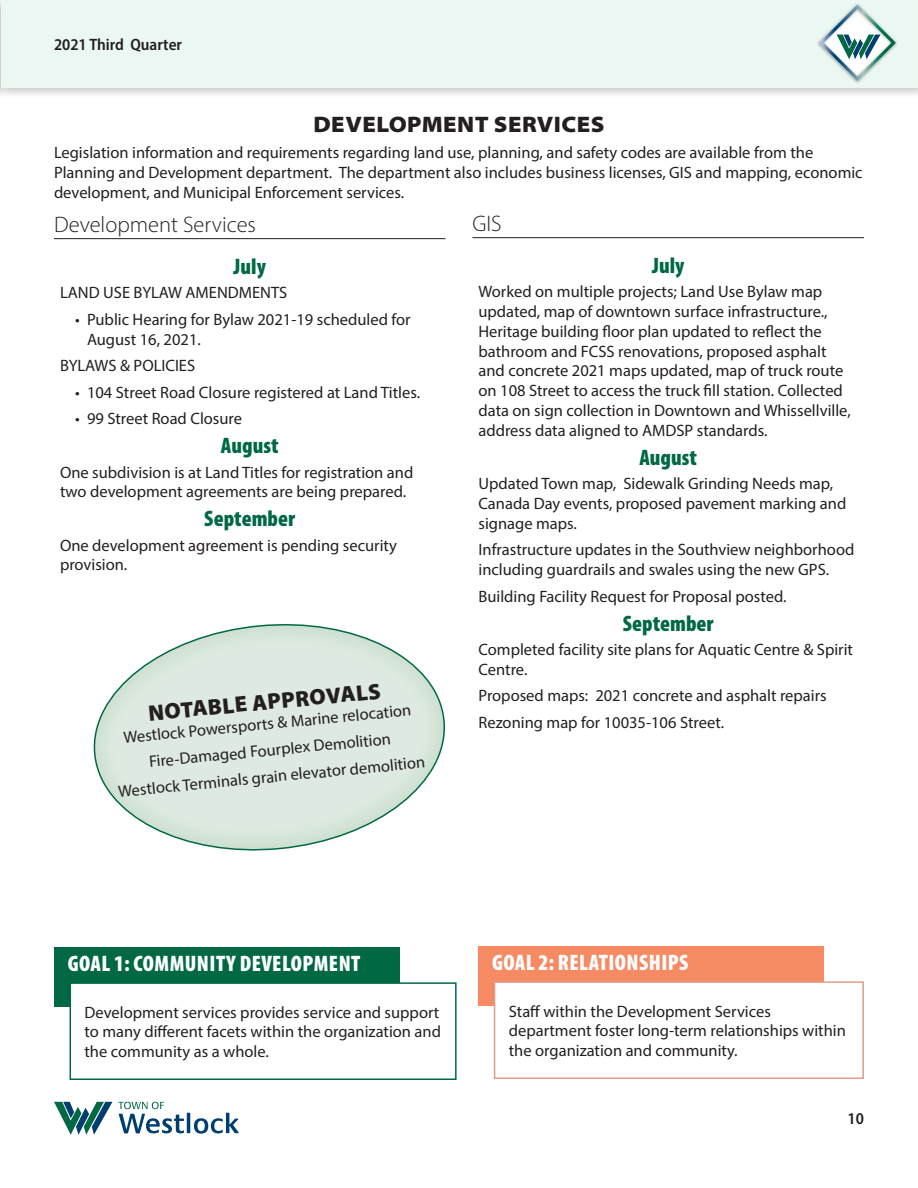
<style>
.page{position:relative;width:918px;height:1188px;background:#fff}
.page>*{position:absolute;margin:0;border:0;box-sizing:border-box;transform-origin:0 0}
.body{font:900 condensed 22.5px "Myriad Pro";letter-spacing:.02em;color:#fff}
.column_header{font:900 condensed 22.5px "Myriad Pro";color:#006944}
.span_all_left_rule_b{font:300 22.5px "Myriad Pro";color:#231f20}
.Section_header{font:900 semi-expanded 22.5px "Myriad Pro";letter-spacing:.02em;color:#231f20}
.body-2{font:900 22.5px "Myriad Pro";color:#231f20}
.body-3{font:16.5px/19.8px "Myriad Pro";color:#231f20}
.t1{font:600 semi-condensed 16.5px "Myriad Pro";color:#231f20}
</style>
<div class="page">
<hr style="left:187px;top:1113px;width:3px;height:20px;background:#003e6f">
<svg style="left:194px;top:1113px;width:45px;height:21px"></svg>
<svg style="left:54px;top:1102px;width:130px;height:33px"></svg>
<div style="left:0;top:0;width:918px;height:99px;background:#231f20;opacity:.25"></div>
<div style="left:1px;top:0;width:917px;height:88px;background:#ecf7f1"></div>
<svg style="left:817px;top:4px;width:80px;height:79px"></svg>
<hr style="left:54px;top:238px;width:392px;height:1px;background:#231f20">
<svg style="left:93px;top:624px;width:352px;height:227px"></svg>
<hr style="left:472px;top:237px;width:392px;height:1px;background:#231f20">
<div style="left:54px;top:947px;width:346px;height:60px;background:#006944"></div>
<div style="left:70px;top:983px;width:386px;height:96px;background:#fff"></div>
<div style="left:70px;top:982px;width:387px;height:98px;border:2px solid #006944"></div>
<div style="left:478px;top:946px;width:346px;height:60px;background:#f58a63"></div>
<div style="left:495px;top:982px;width:368px;height:96px;background:#fff"></div>
<div style="left:494px;top:981px;width:370px;height:98px;border:2px solid #de9e89"></div>
<p class="t1" style="left:54px;top:34px;width:130px">2021 Third Quarter</p>
<p class="Section_header" style="left:313px;top:109px;width:293px">DEVELOPMENT SERVICES</p>
<p class="body-3" style="left:54px;top:142px;width:810px">Legislation information and requirements regarding land use, planning, and safety codes are available from the<br>Planning and Development department. The department also includes business licenses, GIS and mapping, economic development, and Municipal Enforcement services.</p>
<p class="span_all_left_rule_b" style="left:54px;top:210px;width:204px">Development Services</p>
<p class="column_header" style="left:234px;top:252px;width:34px">July</p>
<p class="body-3" style="left:60px;top:283px;width:229px">LAND USE BYLAW AMENDMENTS</p>
<p class="body-3" style="left:87px;top:309px;width:325px;text-indent:-12px">• Public Hearing for Bylaw 2021-19 scheduled for<br>August 16, 2021.</p>
<p class="body-3" style="left:60px;top:355px;width:137px">BYLAWS &amp; POLICIES</p>
<p class="body-3" style="left:75px;top:382px;width:345px">• 104 Street Road Closure registered at Land Titles.</p>
<p class="body-3" style="left:75px;top:409px;width:169px">• 99 Street Road Closure</p>
<p class="column_header" style="left:221px;top:431px;width:59px">August</p>
<p class="body-3" style="left:60px;top:462px;width:355px">One subdivision is at Land Titles for registration and two development agreements are being prepared.</p>
<p class="column_header" style="left:204px;top:504px;width:92px">September</p>
<p class="body-3" style="left:60px;top:535px;width:338px">One development agreement is pending security provision.</p>
<p class="span_all_left_rule_b" style="left:472px;top:209px;width:31px">GIS</p>
<p class="column_header" style="left:652px;top:251px;width:34px">July</p>
<p class="body-3" style="left:478px;top:282px;width:374px">Worked on multiple projects; Land Use Bylaw map updated, map of downtown surface infrastructure., Heritage building floor plan updated to reflect the bathroom and FCSS renovations, proposed asphalt and concrete 2021 maps updated, map of truck route on 108 Street to access the truck fill station. Collected data on sign collection in Downtown and Whissellville, address data aligned to AMDSP standards.</p>
<p class="column_header" style="left:639px;top:443px;width:59px">August</p>
<p class="body-3" style="left:478px;top:473px;width:369px">Updated Town map, Sidewalk Grinding Needs map,<br>Canada Day events, proposed pavement marking and signage maps.</p>
<p class="body-3" style="left:478px;top:540px;width:377px">Infrastructure updates in the Southview neighborhood including guardrails and swales using the new GPS.</p>
<p class="body-3" style="left:478px;top:586px;width:308px">Building Facility Request for Proposal posted.</p>
<p class="column_header" style="left:623px;top:609px;width:92px">September</p>
<p class="body-3" style="left:478px;top:639px;width:376px">Completed facility site plans for Aquatic Centre &amp; Spirit<br>Centre.</p>
<p class="body-3" style="left:478px;top:686px;width:350px">Proposed maps: 2021 concrete and asphalt repairs</p>
<p class="body-3" style="left:478px;top:712px;width:246px">Rezoning map for 10035-106 Street.</p>
<p class="body-2" style="left:147px;top:699px;width:235px;rotate:-6deg">NOTABLE APPROVALS</p>
<p class="body-3" style="left:123px;top:726px;width:290px;rotate:-5deg">Westlock Powersports &amp; Marine relocation</p>
<p class="body-3" style="left:148px;top:751px;width:244px;rotate:-5deg">Fire-Damaged Fourplex Demolition</p>
<p class="body-3" style="left:117px;top:780px;width:310px;rotate:-5deg">Westlock Terminals grain elevator demolition</p>
<p class="body" style="left:68px;top:949px;width:294px">GOAL 1: COMMUNITY DEVELOPMENT</p>
<p class="body-3" style="left:85px;top:1002px;width:358px;text-align:justify">Development services provides service and support to many different facets within the organization and the community as a whole.</p>
<p class="body" style="left:492px;top:948px;width:198px">GOAL 2: RELATIONSHIPS</p>
<p class="body-3" style="left:509px;top:1001px;width:339px">Staff within the Development Services department foster long-term relationships within the organization and community.</p>
<p class="t1" style="left:848px;top:1109px;width:18px">10</p>
</div>
